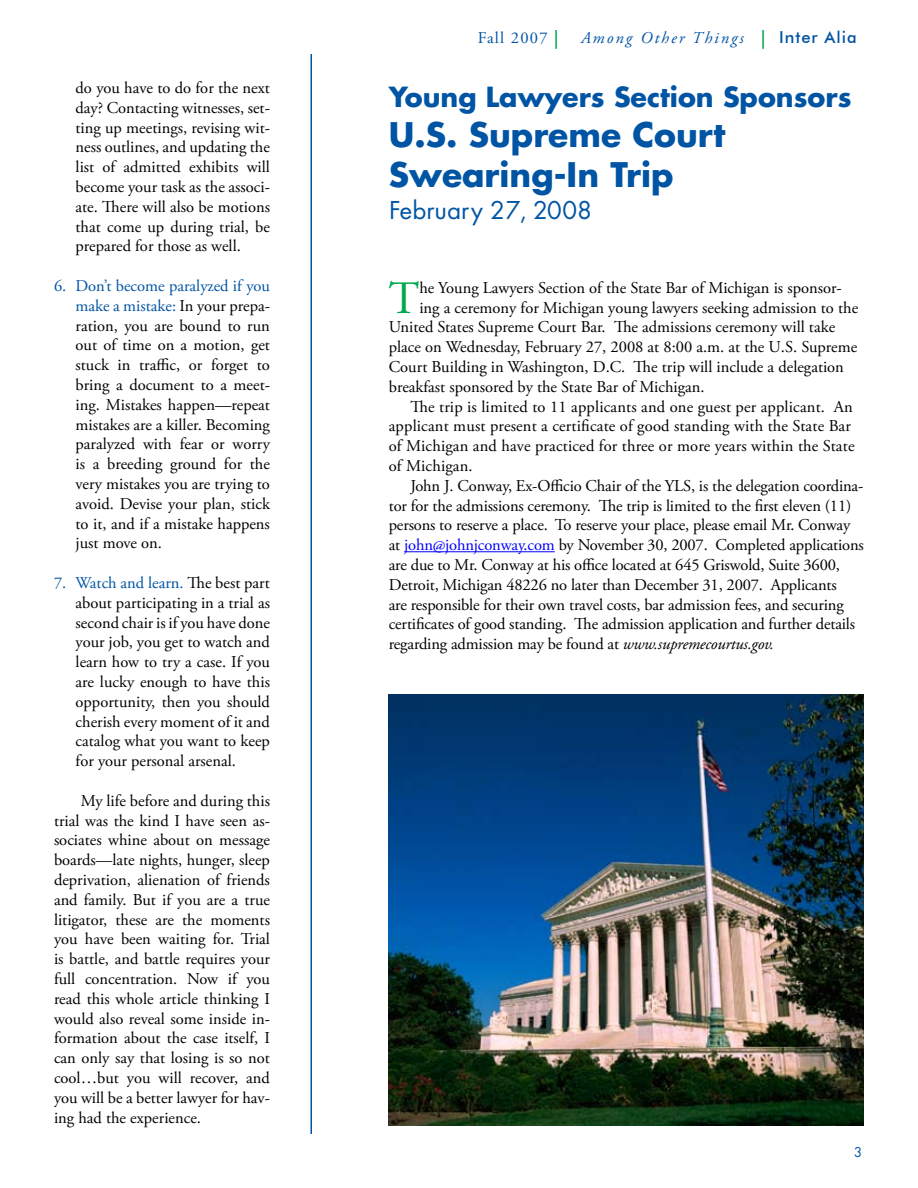
<style>
.page{position:relative;width:918px;height:1188px;background:#fff}
.page>*{position:absolute;margin:0;border:0;box-sizing:border-box;transform-origin:0 0}
.t1{font:46.35px "Adobe Garamond Pro";color:#00a94f}
.t2{font:700 33px/39.6px "Futura";color:#0054a4}
.t3{font:700 27px "Futura";color:#0054a4}
.t4{font:27px "Futura Book DTC";color:#0054a4}
.t5{font:16.5px/19.8px "Adobe Garamond Pro";color:#000;text-align:justify}
.t6{font:italic 16.5px "Adobe Garamond Pro";letter-spacing:.125em;color:#0054a4}
.t7{font:500 16.5px "Futura BT";letter-spacing:.06em;color:#0054a4}
.t8{font:16.5px "Adobe Garamond Pro";letter-spacing:.075em;color:#0054a4}
.s1{color:#0054a4}
.s2{color:#00f}
.s3{font-style:italic}
</style>
<div class="page">
<svg style="left:555px;top:30px;width:2px;height:19px"></svg>
<svg style="left:762px;top:30px;width:2px;height:19px"></svg>
<hr style="left:310px;top:54px;width:2px;height:1080px;background:#0054a4">
<hr style="left:404px;top:551px;width:151px;height:1px;background:#00f">
<img style="left:389px;top:694px;width:475px;height:431px">
<p class="t5" style="left:76px;top:78px;width:196px">do you have to do for the next day? Contacting witnesses, set&shy;ting up meetings, revising wit&shy;ness outlines, and updating the list of admitted exhibits will become your task as the associ&shy;ate. There will also be motions that come up during trial, be prepared for those as well.</p>
<p class="t5" style="left:76px;top:276px;width:196px;text-indent:-22px"><span class="s1">6. Don’t become paralyzed if you make a mistake:</span> In your prepa&shy;ration, you are bound to run out of time on a motion, get stuck in traffic, or forget to bring a document to a meet&shy;ing. Mistakes happen—repeat mistakes are a killer. Becoming paralyzed with fear or worry is a breeding ground for the very mistakes you are trying to avoid. Devise your plan, stick to it, and if a mistake happens just move on.</p>
<p class="t5" style="left:76px;top:573px;width:196px;text-indent:-22px"><span class="s1">7. Watch and learn.</span> The best part about participating in a trial as second chair is if you have done your job, you get to watch and learn how to try a case. If you are lucky enough to have this opportunity, then you should cherish every moment of it and catalog what you want to keep for your personal arsenal.</p>
<p class="t5" style="left:54px;top:791px;width:218px;text-indent:27px">My life before and during this trial was the kind I have seen as&shy;sociates whine about on message boards—late nights, hunger, sleep deprivation, alienation of friends and family. But if you are a true litigator, these are the moments you have been waiting for. Trial is battle, and battle requires your full concentration. Now if you read this whole article thinking I would also reveal some inside in&shy;formation about the case itself, I can only say that losing is so not cool…but you will recover, and you will be a better lawyer for hav&shy;ing had the experience.</p>
<p class="t8" style="left:478px;top:28px;width:71px">Fall 2007</p>
<p class="t6" style="left:581px;top:28px;width:164px">Among Other Things</p>
<p class="t7" style="left:779px;top:27px;width:79px">Inter Alia</p>
<h3 class="t3" style="left:389px;top:79px;width:464px">Young Lawyers Section Sponsors</h3>
<h2 class="t2" style="left:389px;top:114px;width:338px">U.S. Supreme Court<br>Swearing-In Trip</h2>
<h3 class="t4" style="left:389px;top:195px;width:205px">February 27, 2008</h3>
<h1 class="t1" style="left:389px;top:270px;width:32px">T</h1>
<p class="t5" style="left:419px;top:278px;width:424px">he Young Lawyers Section of the State Bar of Michigan is sponsor-</p>
<p class="t5" style="left:419px;top:298px;width:440px">ing a ceremony for Michigan young lawyers seeking admission to the</p>
<p class="t5" style="left:389px;top:318px;width:448px">United States Supreme Court Bar. The admissions ceremony will take</p>
<p class="t5" style="left:389px;top:338px;width:470px">place on Wednesday, February 27, 2008 at 8:00 a.m. at the U.S. Supreme</p>
<p class="t5" style="left:389px;top:357px;width:457px">Court Building in Washington, D.C. The trip will include a delegation</p>
<p class="t5" style="left:389px;top:377px;width:317px">breakfast sponsored by the State Bar of Michigan.</p>
<p class="t5" style="left:410px;top:397px;width:444px">The trip is limited to 11 applicants and one guest per applicant. An</p>
<p class="t5" style="left:389px;top:417px;width:464px">applicant must present a certificate of good standing with the State Bar</p>
<p class="t5" style="left:389px;top:437px;width:467px">of Michigan and have practiced for three or more years within the State</p>
<p class="t5" style="left:389px;top:456px;width:85px">of Michigan.</p>
<p class="t5" style="left:410px;top:476px;width:454px">John J. Conway, Ex-Officio Chair of the YLS, is the delegation coordina-</p>
<p class="t5" style="left:389px;top:496px;width:464px">tor for the admissions ceremony. The trip is limited to the first eleven (11)</p>
<p class="t5" style="left:389px;top:516px;width:463px">persons to reserve a place. To reserve your place, please email Mr. Conway</p>
<p class="t5" style="left:389px;top:536px;width:477px">at <span class="s2">john@johnjconway.com</span> by November 30, 2007. Completed applications</p>
<p class="t5" style="left:389px;top:555px;width:453px">are due to Mr. Conway at his office located at 645 Griswold, Suite 3600,</p>
<p class="t5" style="left:389px;top:575px;width:450px">Detroit, Michigan 48226 no later than December 31, 2007. Applicants</p>
<p class="t5" style="left:389px;top:595px;width:456px">are responsible for their own travel costs, bar admission fees, and securing</p>
<p class="t5" style="left:389px;top:615px;width:468px">certificates of good standing. The admission application and further details</p>
<p class="t5" style="left:389px;top:635px;width:387px">regarding admission may be found at <span class="s3">www.supremecourtus.gov.</span></p>
</div>
